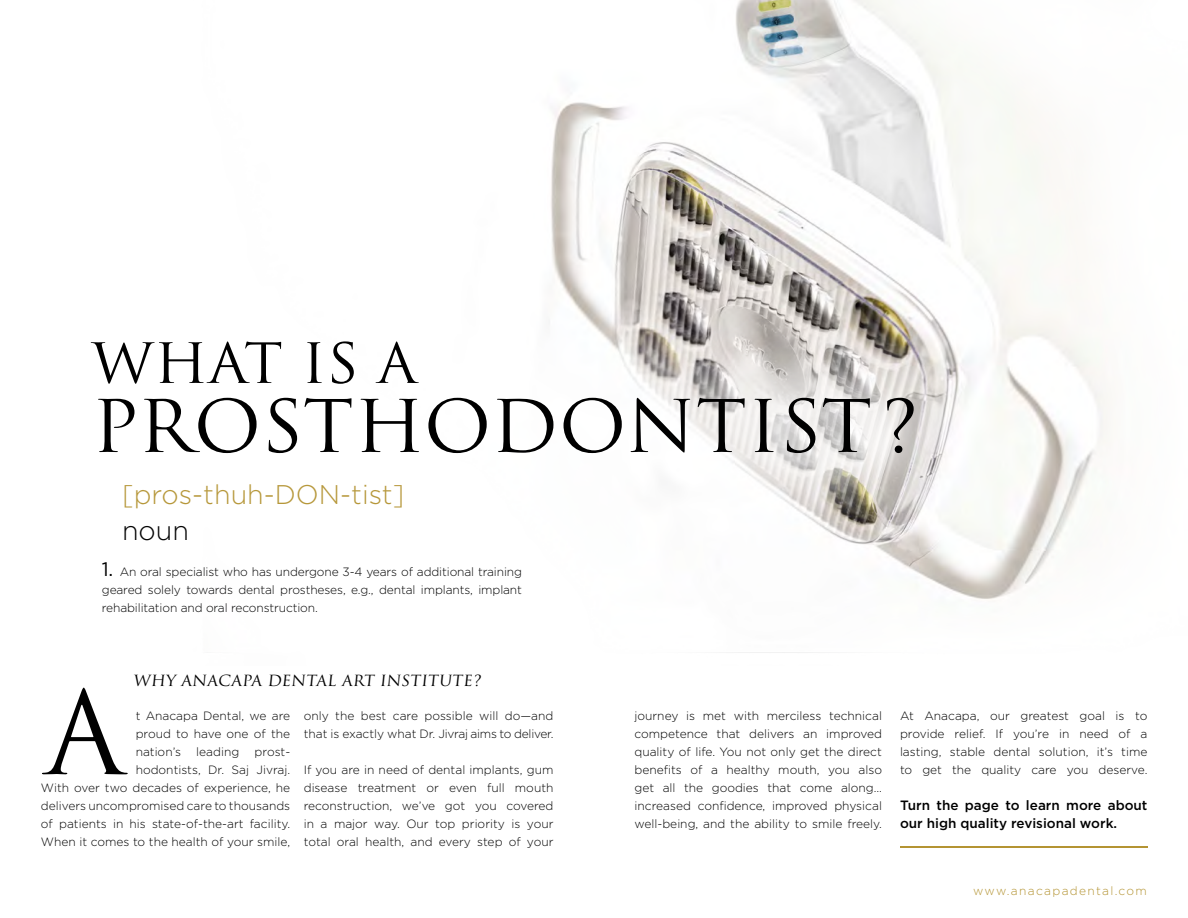
<style>
.page{position:relative;width:1188px;height:918px;background:#fff}
.page>*{position:absolute;margin:0;border:0;box-sizing:border-box;transform-origin:0 0}
.t1{font:112.5px "Trajan Pro 3";color:#000}
.t2{font:70.5px "Trajan Pro 3";color:#000;scale:1.05 1}
.t3{font:54px "Trajan Pro 3";color:#000;scale:1.05 1}
.t4{font:300 27px "Gotham";color:#b49433}
.t5{font:300 27px "Gotham";color:#000}
.t6{font:15px "Trajan Pro 3";color:#000;scale:1.05 1}
.t7{font:500 13.5px/18px "Gotham";color:#000}
.t8{font:300 12px/18px "Gotham";color:#000;text-align:justify}
.t9{font:300 12px "Gotham";letter-spacing:.11em;color:#b49433}
.s1{font-weight:400;font-size:19.5px}
</style>
<div class="page">
<img style="left:551px;top:0;width:559px;height:653px">
<svg style="left:549px;top:230px;width:469px;height:337px"></svg>
<hr style="left:900px;top:847px;width:247px;height:1px;background:#b49433">
<div style="left:60px;top:563px;width:492px;height:234px;background:#fff"></div>
<h3 class="t3" style="left:91px;top:326px;width:311px">WHAT IS A</h3>
<h2 class="t2" style="left:91px;top:378px;width:789px">PROSTHODONTIST?</h2>
<h3 class="t4" style="left:122px;top:477px;width:284px">[pros-thuh-DON-tist]</h3>
<h3 class="t5" style="left:122px;top:513px;width:68px">noun</h3>
<p class="t8" style="left:102px;top:562px;width:422px"><span class="s1">1.</span> An oral specialist who has undergone 3-4 years of additional training geared solely towards dental prostheses, e.g., dental implants, implant rehabilitation and oral reconstruction.</p>
<p class="t6" style="left:133px;top:670px;width:335px">WHY ANACAPA DENTAL ART INSTITUTE?</p>
<h1 class="t1" style="left:45px;top:656px;width:80px">A</h1>
<p class="t8" style="left:136px;top:706px;width:156px">t Anacapa Dental, we are proud to have one of the nation’s</p>
<p class="t8" style="left:304px;top:706px;width:251px">only the best care possible will do—and that is exactly what Dr. Jivraj aims to deliver.</p>
<p class="t8" style="left:304px;top:760px;width:251px">If you are in need of dental implants, gum disease treatment or even full mouth reconstruction, we’ve got you covered in a major way. Our top priority is your total oral health, and every step of your</p>
<p class="t8" style="left:196px;top:742px;width:45px">leading</p>
<p class="t8" style="left:41px;top:742px;width:251px;text-align:right">prost-<br>hodontists, Dr. Saj Jivraj.<br>With over two decades of experience, he delivers uncompromised care to thousands of patients in his state-of-the-art facility.<br>When it comes to the health of your smile,</p>
<p class="t8" style="left:634px;top:706px;width:249px">journey is met with merciless technical competence that delivers an improved quality of life. You not only get the direct benefits of a healthy mouth, you also get all the goodies that come along… increased confidence, improved physical well-being, and the ability to smile freely.</p>
<p class="t8" style="left:900px;top:706px;width:249px">At Anacapa, our greatest goal is to provide relief. If you’re in need of a lasting, stable dental solution, it’s time to get the quality care you deserve.</p>
<p class="t7" style="left:900px;top:796px;width:249px">Turn the page to learn more about our high quality revisional work.</p>
<p class="t9" style="left:973px;top:883px;width:175px">www.anacapadental.com</p>
</div>
